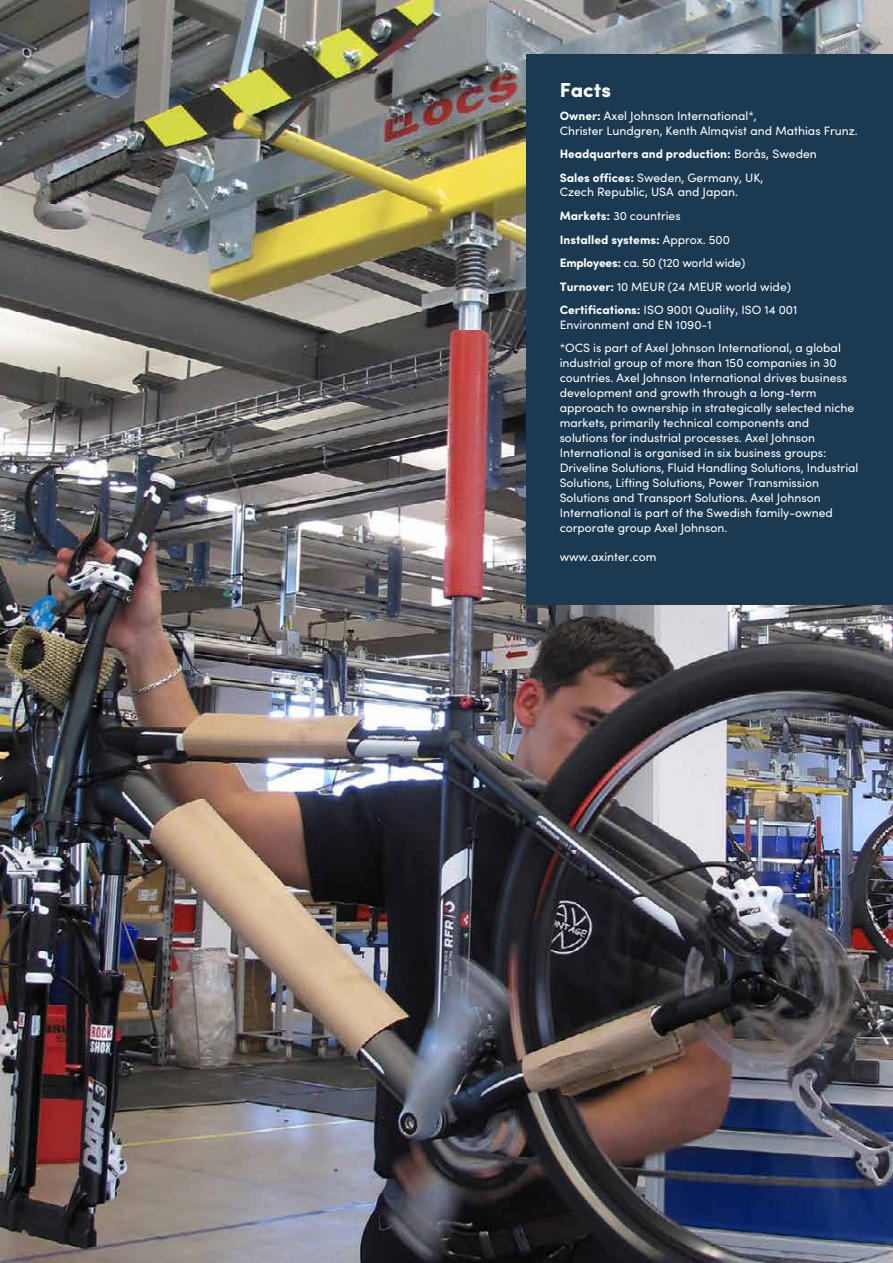
<style>
.page{position:relative;width:893px;height:1263px;background:#fff}
.page>*{position:absolute;margin:0;border:0;box-sizing:border-box;transform-origin:0 0}
.t1{font:900 20.25px "Sofia Pro";color:#fff}
.t2{font:12.15px/15px "Sofia Pro";color:#fff}
.t3{font:700 12.15px/23.5px "Sofia Pro";color:#fff}
.s1{font-weight:700}
.s2{font-weight:400}
</style>
<div class="page">
<img style="left:0;top:0;width:893px;height:1263px">
<div style="left:526px;top:54px;width:367px;height:550px;background:#1b3951"></div>
<h1 class="t1" style="left:560px;top:74px;width:53px">Facts</h1>
<p class="t2" style="left:560px;top:107px;width:300px"><span class="s1">Owner:</span> Axel Johnson International*,<br>Christer Lundgren, Kenth Almqvist and Mathias Frunz.</p>
<p class="t3" style="left:560px;top:141px;width:259px">Headquarters and production: <span class="s2">Borås, Sweden<br></span>Sales offices: <span class="s2">Sweden, Germany, UK,</span></p>
<p class="t2" style="left:560px;top:180px;width:239px;line-height:23.5px">Czech Republic, USA and Japan.<br><span class="s1">Markets:</span> 30 countries<br><span class="s1">Installed systems:</span> Approx. 500<br><span class="s1">Employees:</span> ca. 50 (120 world wide)<br><span class="s1">Turnover:</span> 10 MEUR (24 MEUR world wide)<br><span class="s1">Certifications:</span> ISO 9001 Quality, ISO 14 001</p>
<p class="t2" style="left:560px;top:313px;width:283px;line-height:23.2px">Environment and EN 1090-1<br>*OCS is part of Axel Johnson International, a global</p>
<p class="t2" style="left:560px;top:355px;width:300px">industrial group of more than 150 companies in 30 countries. Axel Johnson International drives business development and growth through a long-term approach to ownership in strategically selected niche markets, primarily technical components and solutions for industrial processes. Axel Johnson International is organised in six business groups:<br>Driveline Solutions, Fluid Handling Solutions, Industrial Solutions, Lifting Solutions, Power Transmission Solutions and Transport Solutions. Axel Johnson International is part of the Swedish family-owned corporate group Axel Johnson.</p>
<p class="t2" style="left:560px;top:549px;width:98px">www.axinter.com</p>
</div>
